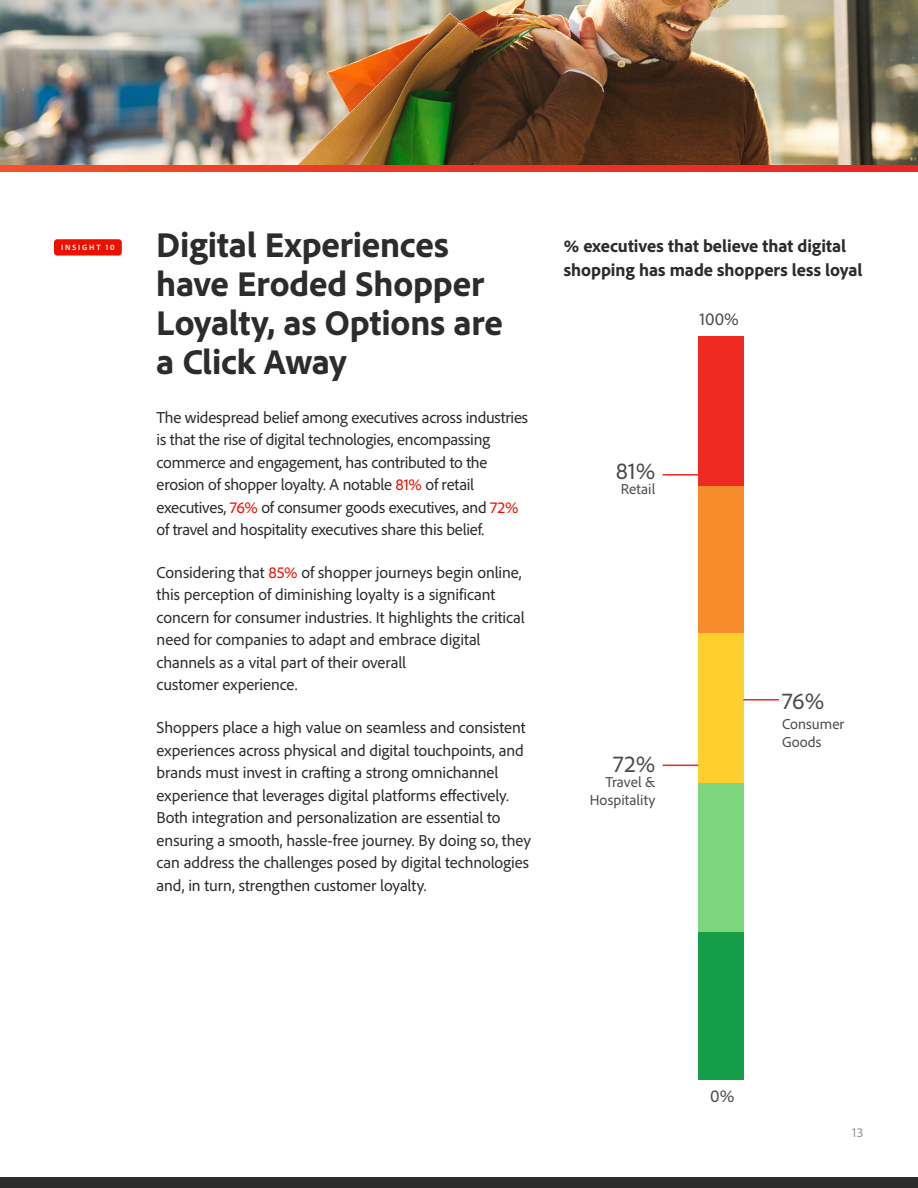
<style>
.page{position:relative;width:918px;height:1188px;background:#fff}
.page>*{position:absolute;margin:0;border:0;box-sizing:border-box;transform-origin:0 0}
.H1{font:800 36px/39px "Adobe Clean";letter-spacing:-.005em;color:#2c2c2c}
.Stats_Item{font:24px "Adobe Clean";color:#4c4c4c}
.Stat_Header{font:800 18px/24px "Adobe Clean";letter-spacing:-.005em;color:#2c2c2c}
.Stats_Item-2{font:18px "Adobe Clean";color:#4c4c4c}
.Body{font:16.5px/22.5px "Adobe Clean";letter-spacing:-.01em;color:#2c2c2c}
.Stats_Item-3{font:15px/18px "Adobe Clean";color:#4c4c4c;text-align:right}
.Page_Number{font:13.5px "Adobe Clean";color:#939698}
.Eyebrow{font:700 7.95px "Adobe Clean";letter-spacing:.225em;color:#fff}
.s1{color:#eb1000}
</style>
<div class="page">
<div style="left:0;top:1178px;width:918px;height:10px;background:#2c2c2c"></div>
<div style="left:54px;top:239px;width:68px;height:17px;background:#eb1000;border-radius:3px"></div>
<img style="left:0;top:0;width:918px;height:166px">
<svg style="left:0;top:166px;width:918px;height:6px;background:#ed3827"></svg>
<div style="left:698px;top:931px;width:45px;height:149px;background:#169d48"></div>
<div style="left:698px;top:782px;width:45px;height:149px;background:#7cd67c"></div>
<div style="left:698px;top:633px;width:45px;height:149px;background:#ffcf2d"></div>
<div style="left:698px;top:485px;width:45px;height:148px;background:#f68c2c"></div>
<div style="left:698px;top:336px;width:45px;height:149px;background:#ee2a23"></div>
<hr style="left:663px;top:765px;width:35px;height:1px;background:#ee2a23">
<hr style="left:743px;top:699px;width:36px;height:2px;background:#ee2a23">
<hr style="left:663px;top:474px;width:35px;height:1px;background:#ee2a23">
<p class="Eyebrow" style="left:61px;top:242px;width:55px">INSIGHT 10</p>
<p class="H1" style="left:156px;top:224px;width:348px">Digital Experiences have Eroded Shopper<br>Loyalty, as Options are a Click Away</p>
<p class="Body" style="left:157px;top:405px;width:373px">The widespread belief among executives across industries is that the rise of digital technologies, encompassing commerce and engagement, has contributed to the erosion of shopper loyalty. A notable <span class="s1">81%</span> of retail executives, <span class="s1">76%</span> of consumer goods executives, and <span class="s1">72% </span>of travel and hospitality executives share this belief.</p>
<p class="Body" style="left:157px;top:561px;width:370px">Considering that <span class="s1">85%</span> of shopper journeys begin online, this perception of diminishing loyalty is a significant concern for consumer industries. It highlights the critical need for companies to adapt and embrace digital channels as a vital part of their overall<br>customer experience.</p>
<p class="Body" style="left:157px;top:716px;width:376px">Shoppers place a high value on seamless and consistent experiences across physical and digital touchpoints, and brands must invest in crafting a strong omnichannel experience that leverages digital platforms effectively.<br>Both integration and personalization are essential to ensuring a smooth, hassle-free journey. By doing so, they can address the challenges posed by digital technologies and, in turn, strengthen customer loyalty.</p>
<p class="Stat_Header" style="left:564px;top:234px;width:300px">% executives that believe that digital shopping has made shoppers less loyal</p>
<p class="Stats_Item-2" style="left:699px;top:307px;width:41px">100%</p>
<p class="Stats_Item" style="left:616px;top:456px;width:41px">81%</p>
<p class="Stats_Item-3" style="left:621px;top:480px;width:36px">Retail</p>
<p class="Stats_Item" style="left:613px;top:748px;width:44px">72%</p>
<p class="Stats_Item-3" style="left:590px;top:772px;width:67px">Travel &amp;<br>Hospitality</p>
<p class="Stats_Item" style="left:782px;top:686px;width:44px">76%</p>
<p class="Stats_Item-3" style="left:782px;top:714px;width:64px;text-align:left">Consumer<br>Goods</p>
<p class="Stats_Item-2" style="left:710px;top:1085px;width:26px">0%</p>
<p class="Page_Number" style="left:852px;top:1124px;width:13px">13</p>
</div>
